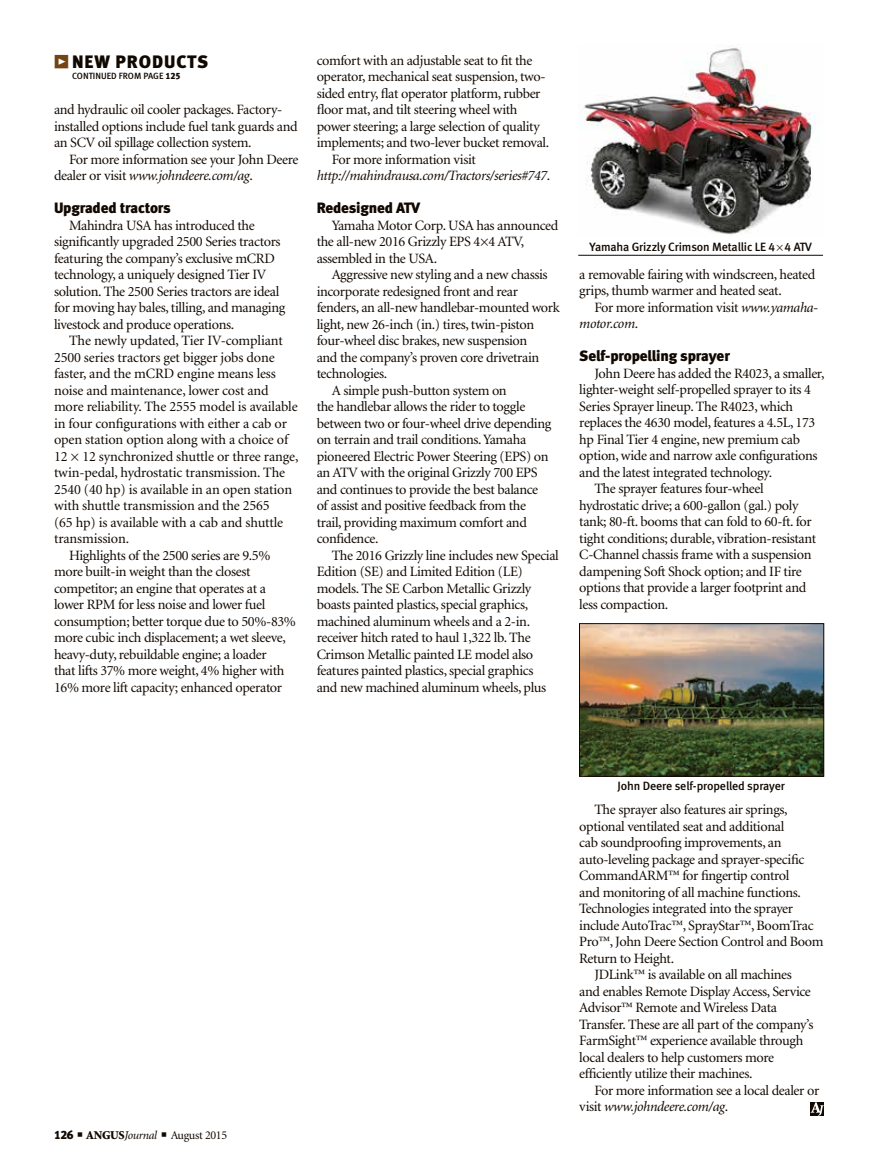
<style>
.page{position:relative;width:878px;height:1168px;background:#fff}
.page>*{position:absolute;margin:0;border:0;box-sizing:border-box;transform-origin:0 0}
.t1{font:18px "Meta Black LF";letter-spacing:.05em;color:#110800}
.subhead{font:15px "Meta Black LF";letter-spacing:-.01em;color:#110800}
.body_text{font:14.25px/16.5px "Minion";letter-spacing:-.025em;color:#110800}
.body_text-2{font:italic 14.25px/16.5px "Minion";letter-spacing:-.025em;color:#110800}
.cutlines{font:12px "Meta Medium LF";letter-spacing:-.01em;color:#110800}
.t2{font:12px "Minion";letter-spacing:-.025em;color:#110800}
.t3{font:9px "Meta Medium LF";color:#110800}
.s1{font-family:"Meta Black Expert";color:#734414}
.s2{font-family:"Meta Black LF"}
.s3{font-style:italic}
.s4{font-style:normal}
.s5{font-family:"Minion"}
.s6{font-weight:900}
</style>
<div class="page">
<svg style="left:810px;top:1102px;width:14px;height:13px"></svg>
<img style="left:581px;top:625px;width:241px;height:149px">
<div style="left:579px;top:623px;width:245px;height:153px;border:1px solid #110800"></div>
<img style="left:580px;top:45px;width:233px;height:190px">
<hr style="left:578px;top:255px;width:245px;height:1px;background:#110800">
<p class="t1" style="left:54px;top:51px;width:156px"><span class="s1">z</span> NEW PRODUCTS</p>
<p class="t3" style="left:72px;top:71px;width:110px">CONTINUED FROM PAGE <span class="s2">125</span></p>
<p class="body_text" style="left:54px;top:102px;width:245px">and hydraulic oil cooler packages. Factory&shy;installed options include fuel tank guards and an SCV oil spillage collection system.</p>
<p class="body_text" style="left:54px;top:151px;width:246px;text-indent:15px">For more information see your John Deere dealer or visit <span class="s3">www.johndeere.com/ag</span>.</p>
<p class="subhead" style="left:54px;top:199px;width:118px">Upgraded tractors</p>
<p class="body_text" style="left:54px;top:217px;width:233px;text-indent:15px">Mahindra USA has introduced the significantly upgraded 2500 Series tractors featuring the company’s exclusive mCRD technology, a uniquely designed Tier IV solution. The 2500 Series tractors are ideal for moving hay bales, tilling, and managing livestock and produce operations.</p>
<p class="body_text" style="left:54px;top:333px;width:246px;text-indent:15px">The newly updated, Tier IV-compliant 2500 series tractors get bigger jobs done faster, and the mCRD engine means less noise and maintenance, lower cost and more reliability. The 2555 model is available in four configurations with either a cab or open station option along with a choice of 12 × 12 synchronized shuttle or three range, twin-pedal, hydrostatic transmission. The 2540 (40 hp) is available in an open station with shuttle transmission and the 2565<br>(65 hp) is available with a cab and shuttle transmission.</p>
<p class="body_text" style="left:54px;top:547px;width:243px;text-indent:15px">Highlights of the 2500 series are 9.5% more built-in weight than the closest competitor; an engine that operates at a lower RPM for less noise and lower fuel consumption; better torque due to 50%-83% more cubic inch displacement; a wet sleeve, heavy-duty, rebuildable engine; a loader<br>that lifts 37% more weight, 4% higher with 16% more lift capacity; enhanced operator</p>
<p class="body_text" style="left:316px;top:52px;width:234px">comfort with an adjustable seat to fit the operator, mechanical seat suspension, two&shy;sided entry, flat operator platform, rubber floor mat, and tilt steering wheel with power steering; a large selection of quality implements; and two-lever bucket removal.</p>
<p class="body_text-2" style="left:316px;top:151px;width:235px;text-indent:15px"><span class="s4">For more information visit </span>http://mahindrausa.com/Tractors/series#747<span class="s4">.</span></p>
<p class="subhead" style="left:316px;top:199px;width:105px">Redesigned ATV</p>
<p class="body_text" style="left:316px;top:217px;width:243px;text-indent:15px">Yamaha Motor Corp. USA has announced the all-new 2016 Grizzly EPS 4×4 ATV, assembled in the USA.</p>
<p class="body_text" style="left:316px;top:267px;width:245px;text-indent:15px">Aggressive new styling and a new chassis incorporate redesigned front and rear fenders, an all-new handlebar-mounted work light, new 26-inch (in.) tires, twin-piston four-wheel disc brakes, new suspension<br>and the company’s proven core drivetrain technologies.</p>
<p class="body_text" style="left:316px;top:382px;width:236px;text-indent:15px">A simple push-button system on<br>the handlebar allows the rider to toggle between two or four-wheel drive depending on terrain and trail conditions. Yamaha pioneered Electric Power Steering (EPS) on an ATV with the original Grizzly 700 EPS and continues to provide the best balance of assist and positive feedback from the trail, providing maximum comfort and confidence.</p>
<p class="body_text" style="left:316px;top:547px;width:244px;text-indent:15px">The 2016 Grizzly line includes new Special Edition (SE) and Limited Edition (LE) models. The SE Carbon Metallic Grizzly boasts painted plastics, special graphics, machined aluminum wheels and a 2-in. receiver hitch rated to haul 1,322 lb. The Crimson Metallic painted LE model also features painted plastics, special graphics<br>and new machined aluminum wheels, plus</p>
<p class="cutlines" style="left:589px;top:239px;width:224px">Yamaha Grizzly Crimson Metallic LE 4<span class="s5">×</span>4 ATV</p>
<p class="body_text" style="left:579px;top:267px;width:237px">a removable fairing with windscreen, heated grips, thumb warmer and heated seat.</p>
<p class="body_text" style="left:579px;top:300px;width:241px;text-indent:15px">For more information visit <span class="s3">www.yamaha&shy;motor.com</span>.</p>
<p class="subhead" style="left:579px;top:347px;width:152px">Self-propelling sprayer</p>
<p class="body_text" style="left:579px;top:366px;width:246px;text-indent:15px">John Deere has added the R4023, a smaller, lighter-weight self-propelled sprayer to its 4<br>Series Sprayer lineup. The R4023, which replaces the 4630 model, features a 4.5L, 173 hp Final Tier 4 engine, new premium cab option, wide and narrow axle configurations and the latest integrated technology.</p>
<p class="body_text" style="left:579px;top:481px;width:238px;text-indent:15px">The sprayer features four-wheel hydrostatic drive; a 600-gallon (gal.) poly tank; 80-ft. booms that can fold to 60-ft. for tight conditions; durable, vibration-resistant C-Channel chassis frame with a suspension dampening Soft Shock option; and IF tire options that provide a larger footprint and less compaction.</p>
<p class="t2" style="left:54px;top:1129px;width:175px"><span class="s2">126</span> ■ <span class="s6">ANGUS</span><span class="s3">Journal</span> ■ August 2015</p>
<p class="cutlines" style="left:617px;top:779px;width:169px">John Deere self-propelled sprayer</p>
<p class="body_text" style="left:579px;top:802px;width:246px;text-indent:15px">The sprayer also features air springs, optional ventilated seat and additional<br>cab soundproofing improvements, an auto-leveling package and sprayer-specific CommandARM™ for fingertip control<br>and monitoring of all machine functions.<br>Technologies integrated into the sprayer include AutoTrac™, SprayStar™, BoomTrac Pro™, John Deere Section Control and Boom Return to Height.</p>
<p class="body_text" style="left:579px;top:967px;width:236px;text-indent:15px">JDLink™ is available on all machines and enables Remote Display Access, Service Advisor™ Remote and Wireless Data Transfer. These are all part of the company’s FarmSight™ experience available through local dealers to help customers more efficiently utilize their machines.</p>
<p class="body_text" style="left:579px;top:1082px;width:241px;text-indent:15px">For more information see a local dealer or visit <span class="s3">www.johndeere.com/ag</span>.</p>
</div>
